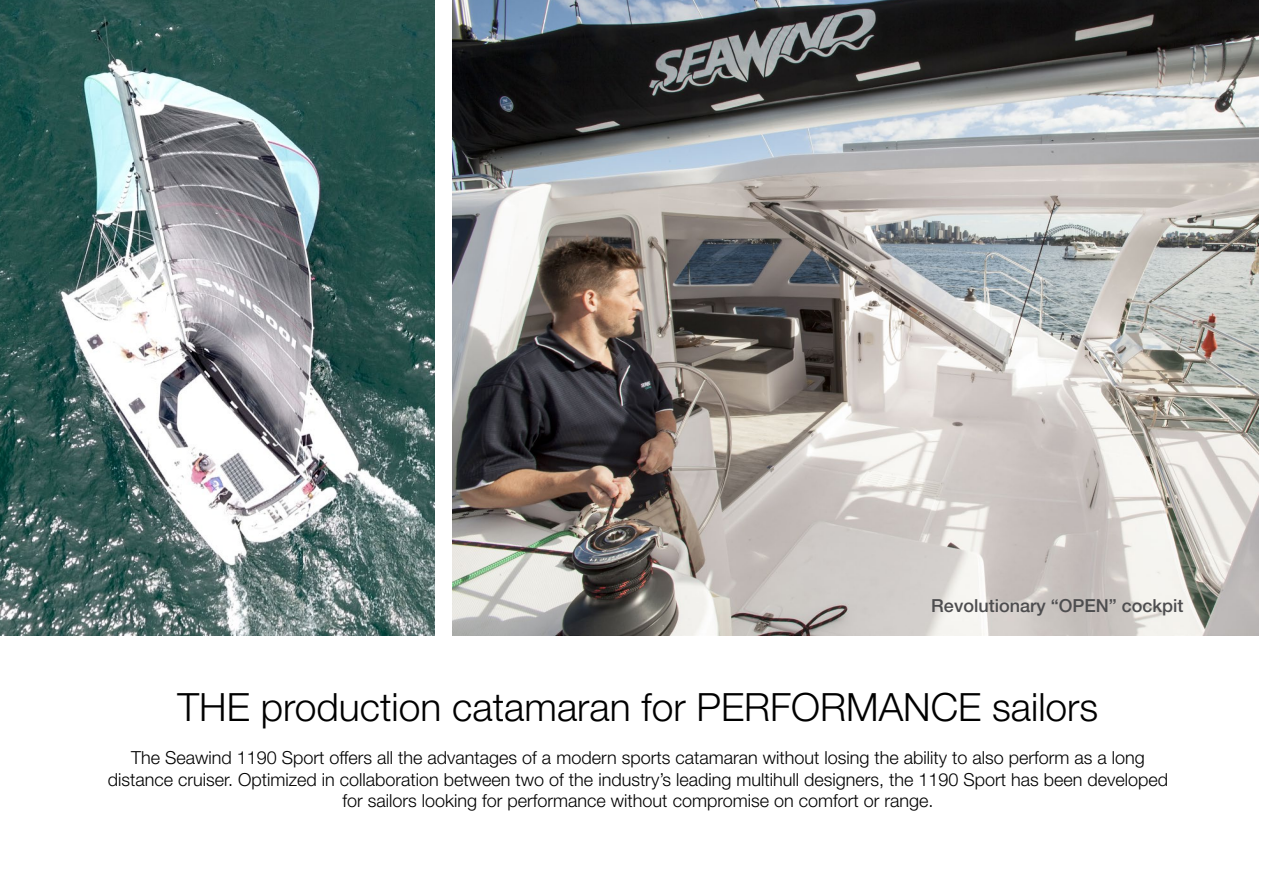
<style>
.page{position:relative;width:1276px;height:893px;background:#fff}
.page>*{position:absolute;margin:0;border:0;box-sizing:border-box;transform-origin:0 0}
.t1{font:300 39px "Helvetica Neue";color:#000}
.t2{font:300 18px/21.6px "Helvetica Neue";color:#000;text-align:center}
.t3{font:500 18px "Helvetica Neue";color:#4d4d4f}
</style>
<div class="page">
<img style="left:452px;top:0;width:806px;height:636px">
<img style="left:0;top:0;width:434px;height:636px">
<p class="t3" style="left:931px;top:594px;width:254px">Revolutionary “OPEN” cockpit</p>
<h1 class="t1" style="left:178px;top:683px;width:922px">THE production catamaran for PERFORMANCE sailors</h1>
<p class="t2" style="left:108px;top:746px;width:1062px">The Seawind 1190 Sport offers all the advantages of a modern sports catamaran without losing the ability to also perform as a long distance cruiser. Optimized in collaboration between two of the industry’s leading multihull designers, the 1190 Sport has been developed for sailors looking for performance without compromise on comfort or range.</p>
</div>
